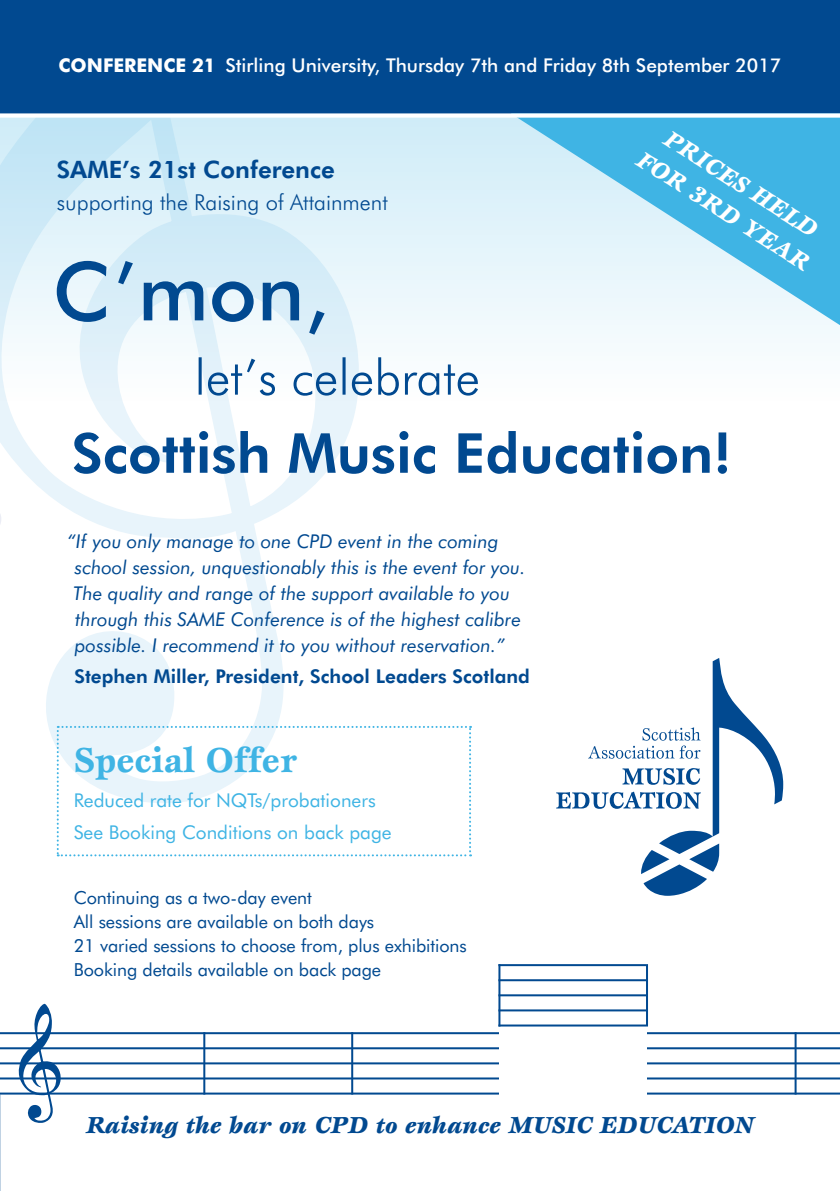
<style>
.page{position:relative;width:840px;height:1191px;background:#fff}
.page>*{position:absolute;margin:0;border:0;box-sizing:border-box;transform-origin:0 0}
.t1{font:700 36px "Esprit";color:#3fb4e4}
.t2{font:italic 900 24px "Esprit";color:#014990}
.t3{font:800 24px "Futura BT";color:#014990}
.t4{font:italic 900 24px/32px "Esprit";color:#fff;text-align:center}
.t5{font:300 22px "Futura BT";color:#014990}
.t6{font:italic 19px/26px "Futura BT";color:#014990}
.t7{font:500 19px "Futura BT";color:#fff}
.t8{font:19px/31.6px "Futura BT";color:#3fb4e4}
.t9{font:800 19px "Futura BT";color:#014990}
.t10{font:18px/24px "Futura BT";letter-spacing:-.005em;color:#014990}
.s1{font-weight:700}
</style>
<div class="page">
<svg style="left:0;top:402px;width:357px;height:401px"></svg>
<svg style="left:0;top:118px;width:839px;height:284px"></svg>
<svg style="left:0;top:513px;width:2px;height:12px"></svg>
<svg style="left:74px;top:431px;width:652px;height:43px"></svg>
<svg style="left:57px;top:261px;width:267px;height:74px"></svg>
<svg style="left:198px;top:357px;width:279px;height:39px"></svg>
<div style="left:0;top:0;width:839px;height:113px;background:#014990"></div>
<svg style="left:57px;top:726px;width:414px;height:130px"></svg>
<svg style="left:510px;top:118px;width:329px;height:207px;background:#94d5ef"></svg>
<svg style="left:556px;top:658px;width:226px;height:237px"></svg>
<hr style="left:0;top:1032px;width:839px;height:2px;background:#014990">
<hr style="left:0;top:1047px;width:839px;height:2px;background:#014990">
<hr style="left:0;top:1062px;width:839px;height:2px;background:#014990">
<hr style="left:0;top:1077px;width:839px;height:2px;background:#014990">
<hr style="left:0;top:1092px;width:839px;height:2px;background:#014990">
<div style="left:499px;top:1026px;width:147px;height:74px;background:#fff"></div>
<svg style="left:17px;top:1003px;width:44px;height:120px"></svg>
<hr style="left:203px;top:1032px;width:2px;height:62px;background:#014990">
<hr style="left:351px;top:1032px;width:2px;height:62px;background:#014990">
<hr style="left:794px;top:1032px;width:2px;height:62px;background:#014990">
<hr style="left:498px;top:964px;width:2px;height:62px;background:#014990">
<hr style="left:645px;top:964px;width:2px;height:62px;background:#014990">
<hr style="left:498px;top:964px;width:147px;height:2px;background:#014990">
<hr style="left:498px;top:979px;width:147px;height:2px;background:#014990">
<hr style="left:498px;top:994px;width:147px;height:2px;background:#014990">
<hr style="left:498px;top:1009px;width:147px;height:2px;background:#014990">
<hr style="left:498px;top:1024px;width:147px;height:2px;background:#014990">
<p class="t7" style="left:59px;top:54px;width:723px"><span class="s1">CONFERENCE 21</span> Stirling University, Thursday 7th and Friday 8th September 2017</p>
<p class="t3" style="left:57px;top:155px;width:279px">SAME’s 21st Conference</p>
<p class="t5" style="left:57px;top:189px;width:332px">supporting the Raising of Attainment</p>
<p class="t6" style="left:73px;top:528px;width:453px;text-indent:-6px">“If you only manage to one CPD event in the coming school session, unquestionably this is the event for you.<br>The quality and range of the support available to you through this SAME Conference is of the highest calibre possible. I recommend it to you without reservation.”</p>
<p class="t9" style="left:74px;top:665px;width:456px">Stephen Miller, President, School Leaders Scotland</p>
<h1 class="t1" style="left:74px;top:737px;width:225px">Special Offer</h1>
<p class="t8" style="left:74px;top:784px;width:319px">Reduced rate for NQTs/probationers<br>See Booking Conditions on back page</p>
<p class="t10" style="left:74px;top:885px;width:394px">Continuing as a two-day event<br>All sessions are available on both days<br>21 varied sessions to choose from, plus exhibitions Booking details available on back page</p>
<p class="t4" style="left:665px;top:116px;width:202px;rotate:33deg">PRICES HELD<br>FOR 3RD YEAR</p>
<p class="t2" style="left:86px;top:1110px;width:669px">Raising the bar on CPD to enhance MUSIC EDUCATION</p>
</div>
